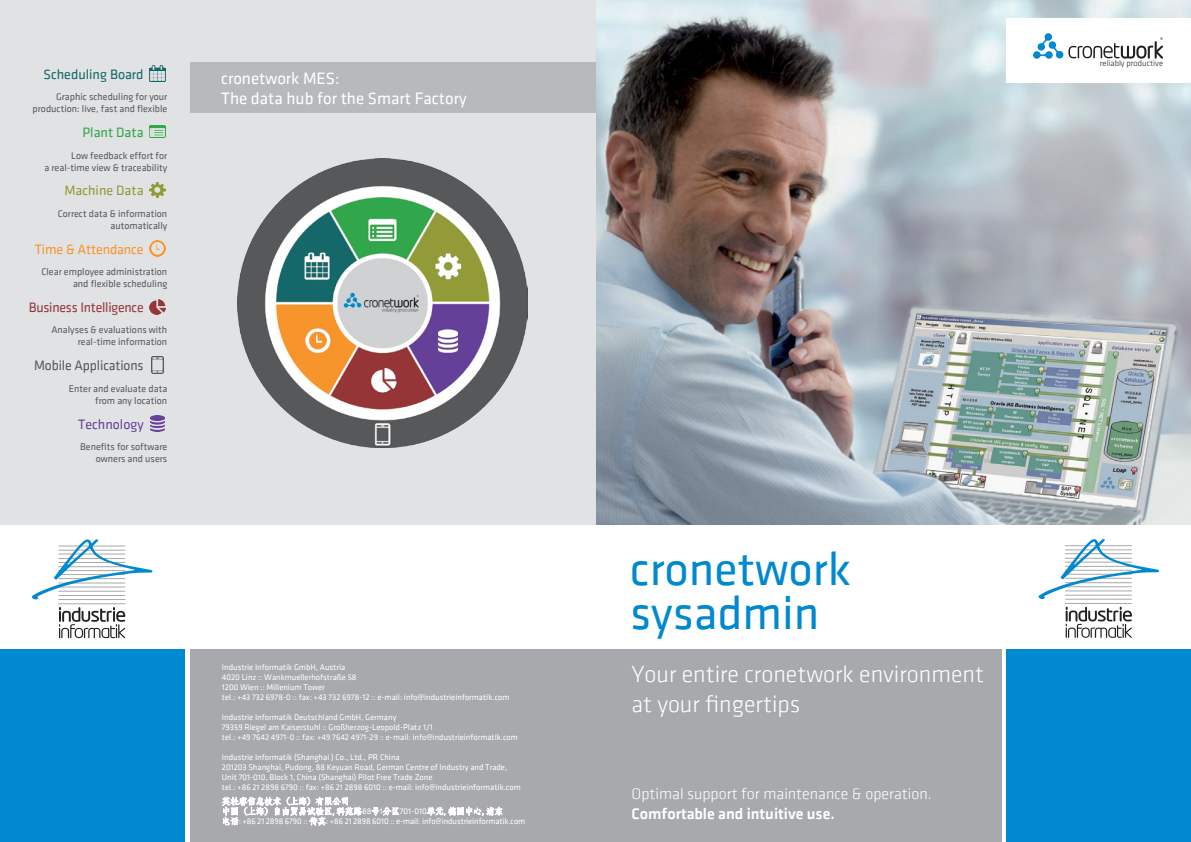
<style>
.page{position:relative;width:1191px;height:842px;background:#fff}
.page>*{position:absolute;margin:0;border:0;box-sizing:border-box;transform-origin:0 0}
.t1{font:48px/44px "Klavika";color:#0089cf}
.t2{font:300 24px/30px "Klavika";color:#fff}
.t3{font:17px/20.4px "Klavika";color:#fff}
.t4{font:300 16px "Klavika";color:#fff}
.t5{font:500 16px "Klavika";color:#fff}
.t6{font:14px "Klavika";letter-spacing:-.015em;color:#953638}
.t7{font:14px "Klavika";letter-spacing:-.01em;color:#57585a}
.t8{font:14px "Klavika";color:#12686a}
.t9{font:14px "Klavika";letter-spacing:-.01em;color:#f7952c}
.t10{font:14px "Klavika";color:#929938}
.t11{font:14px "Klavika";color:#644099}
.t12{font:14px "Klavika";color:#31a54b}
.t13{font:10px/12px "Klavika";color:#57585a;text-align:right}
.t14{font:8.5px/10px "Klavika";color:#fff}
.t15{font:300 8.5px "Klavika";color:#231f20}
.s1{font-family:"Adobe Fangsong Std"}
</style>
<div class="page">
<img style="left:595px;top:0;width:596px;height:524px">
<div style="left:1006px;top:649px;width:185px;height:193px;background:#0089cf"></div>
<div style="left:587px;top:649px;width:414px;height:193px;background:#a8a9ad"></div>
<hr style="left:1065px;top:599px;width:66px;height:1px;background:#a8a9ad">
<hr style="left:1065px;top:603px;width:66px;height:1px;background:#a8a9ad">
<svg style="left:1065px;top:607px;width:66px;height:31px"></svg>
<svg style="left:1038px;top:539px;width:121px;height:60px"></svg>
<div style="left:0;top:0;width:595px;height:524px;background:#e1e2e4"></div>
<div style="left:0;top:649px;width:184px;height:193px;background:#0089cf"></div>
<div style="left:190px;top:649px;width:414px;height:193px;background:#a8a9ad"></div>
<hr style="left:59px;top:604px;width:66px;height:1px;background:#a8a9ad">
<svg style="left:59px;top:607px;width:66px;height:31px"></svg>
<svg style="left:32px;top:539px;width:121px;height:61px"></svg>
<div style="left:1006px;top:18px;width:185px;height:65px;background:#fff"></div>
<svg style="left:1033px;top:33px;width:130px;height:26px"></svg>
<svg style="left:371px;top:807px;width:28px;height:9px"></svg>
<svg style="left:426px;top:806px;width:77px;height:10px"></svg>
<svg style="left:221px;top:796px;width:141px;height:30px"></svg>
<img style="left:150px;top:65px;width:15px;height:17px">
<img style="left:150px;top:126px;width:15px;height:12px">
<img style="left:150px;top:183px;width:15px;height:15px">
<img style="left:150px;top:241px;width:15px;height:15px">
<img style="left:150px;top:299px;width:15px;height:15px">
<img style="left:152px;top:357px;width:11px;height:16px">
<img style="left:150px;top:415px;width:15px;height:17px">
<div style="left:190px;top:62px;width:405px;height:51px;background:#b8b9bc"></div>
<img style="left:238px;top:158px;width:289px;height:289px">
<h3 class="t8" style="left:44px;top:65px;width:102px">Scheduling Board</h3>
<p class="t13" style="left:33px;top:91px;width:136px">Graphic scheduling for your production: live, fast and flexible</p>
<h3 class="t12" style="left:82px;top:123px;width:63px">Plant Data</h3>
<p class="t13" style="left:44px;top:149px;width:124px">Low feedback effort for<br>a real-time view &amp; traceability</p>
<h3 class="t10" style="left:64px;top:182px;width:81px">Machine Data</h3>
<p class="t13" style="left:58px;top:207px;width:111px">Correct data &amp; information automatically</p>
<h3 class="t9" style="left:35px;top:240px;width:110px">Time &amp; Attendance</h3>
<p class="t13" style="left:41px;top:265px;width:127px">Clear employee administration and flexible scheduling</p>
<h3 class="t6" style="left:29px;top:298px;width:116px">Business Intelligence</h3>
<p class="t13" style="left:51px;top:324px;width:117px">Analyses &amp; evaluations with real-time information</p>
<h3 class="t7" style="left:34px;top:357px;width:111px">Mobile Applications</h3>
<p class="t13" style="left:69px;top:382px;width:100px">Enter and evaluate data from any location</p>
<h3 class="t11" style="left:78px;top:415px;width:67px">Technology</h3>
<p class="t13" style="left:80px;top:440px;width:89px">Benefits for software owners and users</p>
<h3 class="t3" style="left:221px;top:67px;width:247px">cronetwork MES:<br>The data hub for the Smart Factory</h3>
<p class="t14" style="left:222px;top:662px;width:289px">Industrie Informatik GmbH, Austria<br>4020 Linz :: Wankmuellerhofstraße 58<br>1200 Wien :: Millenium Tower<br>tel.: +43 732 6978-0 :: fax: +43 732 6978-12 :: e-mail: info@industrieinformatik.com</p>
<p class="t14" style="left:222px;top:712px;width:297px">Industrie Informatik Deutschland GmbH, Germany<br>79359 Riegel am Kaiserstuhl :: Großherzog-Leopold-Platz 1/1<br>tel.: +49 7642 4971-0 :: fax: +49 7642 4971-29 :: e-mail: info@industrieinformatik.com</p>
<p class="t14" style="left:222px;top:752px;width:300px">Industrie Informatik (Shanghai ) Co., Ltd., PR China<br>201203 Shanghai, Pudong, 88 Keyuan Road, German Centre of Industry and Trade, Unit 701-010, Block 1, China (Shanghai) Pilot Free Trade Zone<br>tel.: +86 21 2898 6790 :: fax: +86 21 2898 6010 :: e-mail: info@industrieinformatik.com</p>
<p class="t14" style="left:222px;top:816px;width:305px"><span class="s1">电话</span>: +86 21 2898 6790 :: <span class="s1">传真</span>: +86 21 2898 6010 :: e-mail: info@industrieinformatik.com</p>
<h1 class="t1" style="left:630px;top:545px;width:222px">cronetwork sysadmin</h1>
<h2 class="t2" style="left:631px;top:658px;width:354px">Your entire cronetwork environment at your fingertips</h2>
<h3 class="t4" style="left:631px;top:784px;width:302px">Optimal support for maintenance &amp; operation.</h3>
<h3 class="t5" style="left:631px;top:803px;width:205px">Comfortable and intuitive use.</h3>
<p class="t15" style="left:1100px;top:58px;width:65px">reliably productive</p>
</div>
